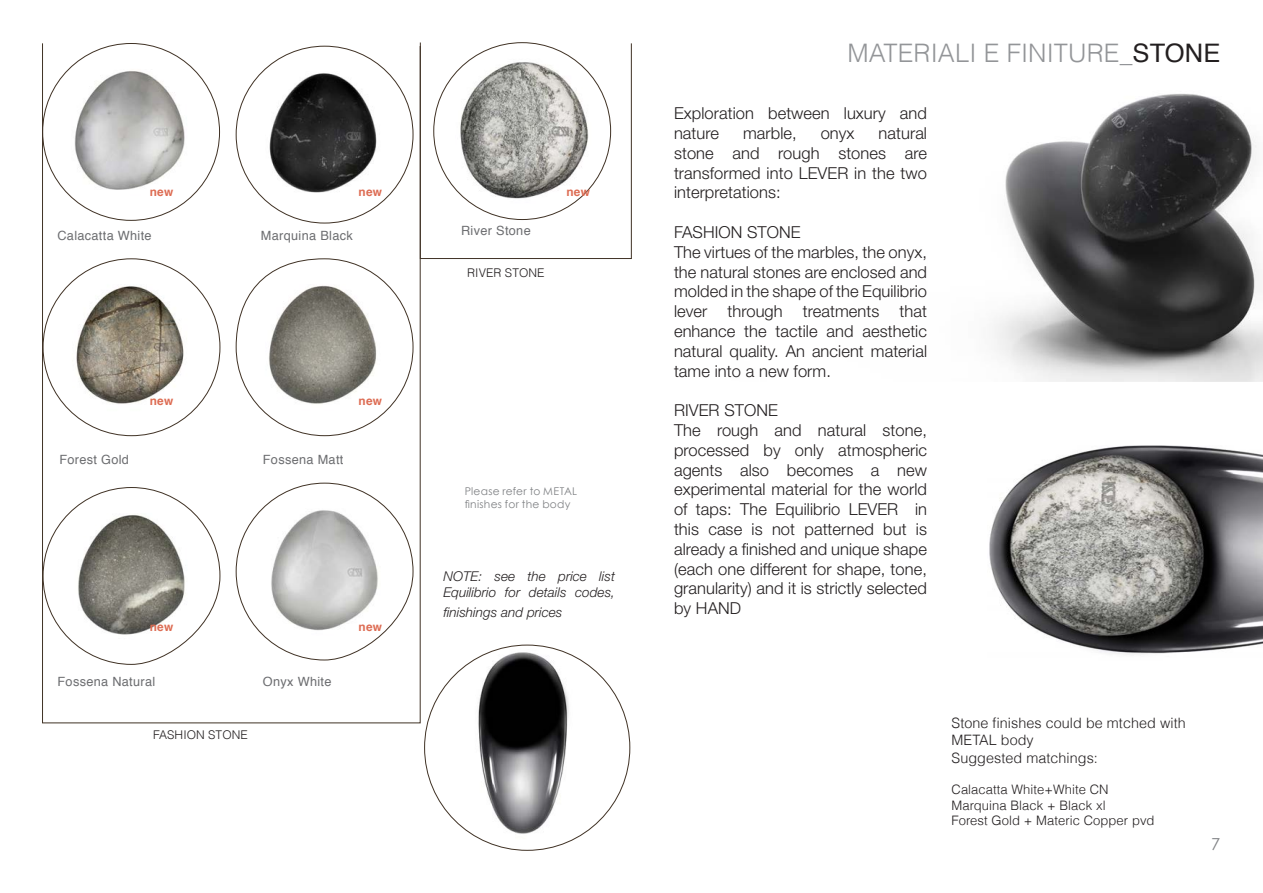
<style>
.page{position:relative;width:1263px;height:893px;background:#fff}
.page>*{position:absolute;margin:0;border:0;box-sizing:border-box;transform-origin:0 0}
.t1{font:300 25.5px "Helvetica";letter-spacing:.005em;color:#939598}
.t2{font:300 16.5px/19.8px "Helvetica Neue LT Std";letter-spacing:.005em;color:#231f20;text-align:justify}
.t3{font:16.5px "Century Gothic";color:#808285}
.t4{font:300 14.4px "Helvetica";letter-spacing:.005em;color:#231f20}
.t5{font:italic 300 13.5px/16.2px "Helvetica Neue LT Std";letter-spacing:.005em;color:#231f20}
.t6{font:300 13.05px "Helvetica";letter-spacing:.005em;color:#231f20}
.t7{font:12.75px "Helvetica";letter-spacing:.025em;color:#6c6d70}
.t8{font:300 12px "Helvetica";letter-spacing:.005em;color:#231f20}
.t9{font:700 11.85px "Helvetica";letter-spacing:.025em;color:#dd6c53}
.t10{font:10.65px/13px "Century Gothic";letter-spacing:.025em;color:#808285}
.s1{font-weight:400;color:#231f20}
</style>
<div class="page">
<img style="left:989px;top:445px;width:274px;height:210px">
<img style="left:994px;top:93px;width:269px;height:288px">
<img style="left:425px;top:645px;width:200px;height:205px">
<svg style="left:42px;top:43px;width:378px;height:680px"></svg>
<svg style="left:420px;top:42px;width:212px;height:217px"></svg>
<p class="t9" style="left:150px;top:183px;width:25px">new</p>
<p class="t9" style="left:358px;top:183px;width:25px">new</p>
<p class="t9" style="left:566px;top:183px;width:25px">new</p>
<p class="t7" style="left:57px;top:226px;width:96px">Calacatta White</p>
<p class="t7" style="left:261px;top:226px;width:93px">Marquina Black</p>
<p class="t7" style="left:59px;top:449px;width:71px">Forest Gold</p>
<p class="t9" style="left:150px;top:392px;width:25px">new</p>
<p class="t9" style="left:358px;top:392px;width:25px">new</p>
<p class="t7" style="left:263px;top:449px;width:82px">Fossena Matt</p>
<p class="t9" style="left:150px;top:618px;width:25px">new</p>
<p class="t9" style="left:358px;top:618px;width:25px">new</p>
<p class="t7" style="left:58px;top:672px;width:99px">Fossena Natural</p>
<p class="t7" style="left:263px;top:672px;width:70px">Onyx White</p>
<p class="t8" style="left:153px;top:725px;width:96px">FASHION STONE</p>
<p class="t7" style="left:461px;top:221px;width:71px">River Stone</p>
<p class="t8" style="left:467px;top:263px;width:79px">RIVER STONE</p>
<p class="t10" style="left:465px;top:485px;width:114px">Please refer to METAL finishes for the body</p>
<p class="t5" style="left:443px;top:568px;width:173px">NOTE: see the price list<br>Equilibrio for details codes,</p>
<p class="t5" style="left:443px;top:604px;width:121px">finishings and prices</p>
<p class="t1" style="left:847px;top:32px;width:375px">MATERIALI E FINITURE_<span class="s1">STONE</span></p>
<p class="t2" style="left:674px;top:103px;width:254px">Exploration between luxury and nature</p>
<p class="t2" style="left:674px;top:123px;width:254px;text-indent:205px">natural stone and rough stones are transformed into LEVER in the two interpretations:</p>
<p class="t2" style="left:674px;top:222px;width:128px">FASHION STONE</p>
<p class="t2" style="left:674px;top:242px;width:255px">The virtues of the marbles, the onyx, the natural stones are enclosed and molded in the shape of the Equilibrio lever through treatments that enhance the tactile and aesthetic natural quality. An ancient material tame into a new form.</p>
<p class="t2" style="left:674px;top:400px;width:105px">RIVER STONE</p>
<p class="t2" style="left:674px;top:420px;width:255px">The rough and natural stone, processed by only atmospheric agents also becomes a new experimental material for the world of taps: The Equilibrio LEVER in this case is not patterned but is already a finished and unique shape (each one different for shape, tone, granularity) and it is strictly selected by HAND</p>
<p class="t2" style="left:743px;top:123px;width:55px">marble,</p>
<p class="t2" style="left:821px;top:123px;width:35px">onyx</p>
<p class="t4" style="left:951px;top:711px;width:236px">Stone finishes could be mtched with</p>
<p class="t4" style="left:951px;top:729px;width:84px">METAL body</p>
<p class="t4" style="left:951px;top:746px;width:148px">Suggested matchings:</p>
<p class="t6" style="left:951px;top:779px;width:159px">Calacatta White+White CN</p>
<p class="t6" style="left:951px;top:794px;width:156px">Marquina Black + Black xl</p>
<p class="t6" style="left:951px;top:810px;width:205px">Forest Gold + Materic Copper pvd</p>
<p class="t3" style="left:1211px;top:834px;width:11px">7</p>
</div>
